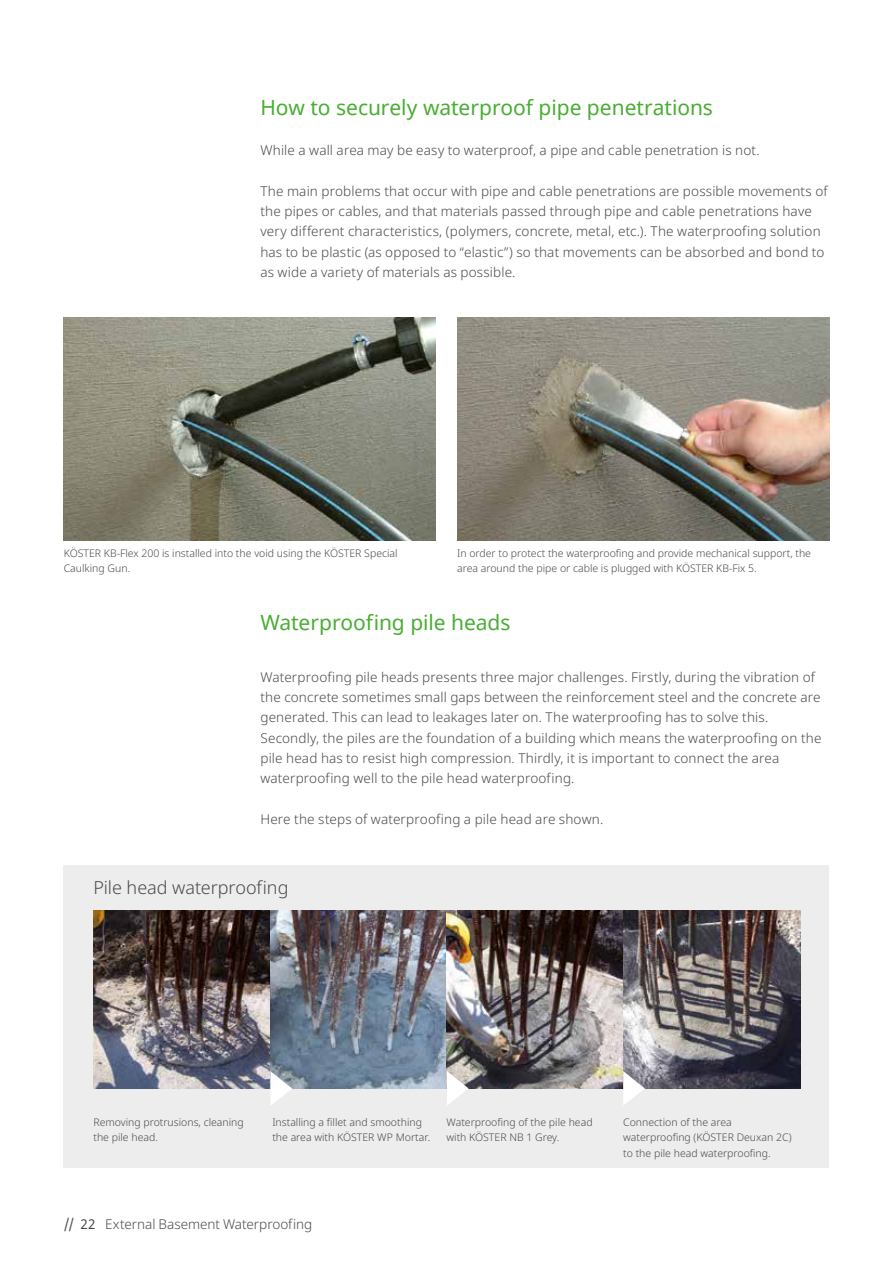
<style>
.page{position:relative;width:893px;height:1263px;background:#fff}
.page>*{position:absolute;margin:0;border:0;box-sizing:border-box;transform-origin:0 0}
.t1{font:21px "Noto Sans";color:#49ad33}
.t2{font:300 18px "Noto Sans";letter-spacing:-.005em;color:#4a4a49}
.t3{font:300 13.5px/20.2px "Noto Sans";letter-spacing:.01em;color:#4a4a49}
.t4{font:300 10.5px/15.1px "Noto Sans";color:#4a4a49}
.s1{font-weight:400}
</style>
<div class="page">
<div style="left:64px;top:865px;width:765px;height:303px;background:#ededed"></div>
<img style="left:94px;top:911px;width:529px;height:178px">
<img style="left:623px;top:911px;width:178px;height:177px">
<svg style="left:270px;top:1071px;width:22px;height:34px"></svg>
<svg style="left:447px;top:1071px;width:22px;height:34px"></svg>
<svg style="left:623px;top:1071px;width:22px;height:34px"></svg>
<img style="left:64px;top:317px;width:372px;height:223px">
<img style="left:457px;top:317px;width:372px;height:223px">
<h1 class="t1" style="left:260px;top:93px;width:454px">How to securely waterproof pipe penetrations</h1>
<p class="t3" style="left:260px;top:141px;width:501px">While a wall area may be easy to waterproof, a pipe and cable penetration is not.</p>
<p class="t3" style="left:260px;top:181px;width:569px">The main problems that occur with pipe and cable penetrations are possible movements of the pipes or cables, and that materials passed through pipe and cable penetrations have very different characteristics, (polymers, concrete, metal, etc.). The waterproofing solution has to be plastic (as opposed to “elastic”) so that movements can be absorbed and bond to as wide a variety of materials as possible.</p>
<p class="t4" style="left:64px;top:546px;width:335px">KÖSTER KB-Flex 200 is installed into the void using the KÖSTER Special<br>Caulking Gun.</p>
<p class="t4" style="left:457px;top:546px;width:355px">In order to protect the waterproofing and provide mechanical support, the area around the pipe or cable is plugged with KÖSTER KB-Fix 5.</p>
<h1 class="t1" style="left:260px;top:608px;width:252px">Waterproofing pile heads</h1>
<p class="t3" style="left:260px;top:667px;width:562px">Waterproofing pile heads presents three major challenges. Firstly, during the vibration of the concrete sometimes small gaps between the reinforcement steel and the concrete are generated. This can lead to leakages later on. The waterproofing has to solve this.<br>Secondly, the piles are the foundation of a building which means the waterproofing on the pile head has to resist high compression. Thirdly, it is important to connect the area waterproofing well to the pile head waterproofing.</p>
<p class="t3" style="left:260px;top:809px;width:344px">Here the steps of waterproofing a pile head are shown.</p>
<h2 class="t2" style="left:93px;top:875px;width:197px">Pile head waterproofing</h2>
<p class="t4" style="left:93px;top:1115px;width:152px">Removing protrusions, cleaning the pile head.</p>
<p class="t4" style="left:272px;top:1115px;width:160px">Installing a fillet and smoothing the area with KÖSTER WP Mortar.</p>
<p class="t4" style="left:446px;top:1115px;width:148px">Waterproofing of the pile head with KÖSTER NB 1 Grey.</p>
<p class="t4" style="left:623px;top:1115px;width:170px">Connection of the area waterproofing (KÖSTER Deuxan 2C) to the pile head waterproofing.</p>
<p class="t3" style="left:64px;top:1214px;width:250px"><span class="s1">// 22</span> External Basement Waterproofing</p>
</div>
